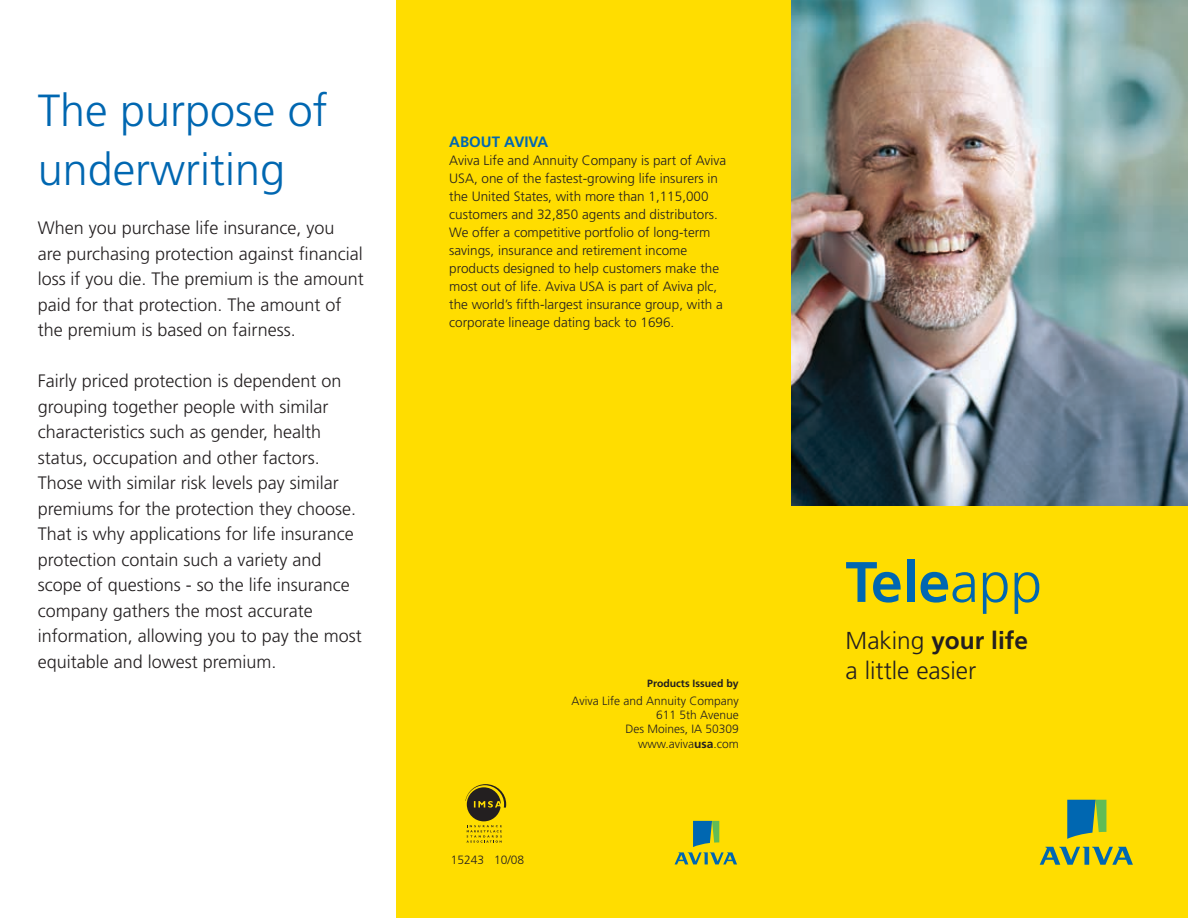
<style>
.page{position:relative;width:1188px;height:918px;background:#fff}
.page>*{position:absolute;margin:0;border:0;box-sizing:border-box;transform-origin:0 0}
.t1{font:700 57px "Frutiger LT Std";color:#0067b1}
.t2{font:300 45px/58.5px "Frutiger LT Std";color:#0067b1}
.t3{font:300 24.45px/29.4px "Frutiger LT Std";color:#231f20}
.t4{font:300 22.5px/27px "Frutiger LT Std";color:#231f20}
.t5{font:300 18px/25.5px "Frutiger LT Std";color:#231f20}
.t6{font:700 15px "Frutiger LT Std";color:#0067b1}
.t7{font:300 13.5px/18px "Frutiger LT Std";color:#231f20}
.t8{font:300 12px/14.4px "Frutiger LT Std";color:#231f20;text-align:right}
.t9{font:700 10.5px "Frutiger LT Std";color:#231f20}
.s1{font-weight:700}
.s2{font-weight:300}
</style>
<div class="page">
<div style="left:396px;top:0;width:404px;height:918px;background:#fd0"></div>
<img style="left:792px;top:0;width:396px;height:506px">
<svg style="left:465px;top:784px;width:41px;height:59px"></svg>
<svg style="left:675px;top:821px;width:62px;height:43px"></svg>
<div style="left:783px;top:506px;width:405px;height:412px;background:#fd0"></div>
<svg style="left:1040px;top:847px;width:93px;height:18px"></svg>
<svg style="left:1067px;top:800px;width:39px;height:39px"></svg>
<h2 class="t2" style="left:38px;top:82px;width:292px">The purpose of underwriting</h2>
<p class="t5" style="left:38px;top:215px;width:328px">When you purchase life insurance, you<br>are purchasing protection against financial loss if you die. The premium is the amount paid for that protection. The amount of the premium is based on fairness.</p>
<p class="t5" style="left:38px;top:368px;width:326px">Fairly priced protection is dependent on grouping together people with similar characteristics such as gender, health status, occupation and other factors.<br>Those with similar risk levels pay similar premiums for the protection they choose.<br>That is why applications for life insurance protection contain such a variety and scope of questions - so the life insurance company gathers the most accurate information, allowing you to pay the most equitable and lowest premium.</p>
<p class="t6" style="left:449px;top:133px;width:100px">ABOUT AVIVA</p>
<p class="t7" style="left:449px;top:152px;width:279px">Aviva Life and Annuity Company is part of Aviva USA, one of the fastest-growing life insurers in the United States, with more than 1,115,000 customers and 32,850 agents and distributors.<br>We offer a competitive portfolio of long-term savings, insurance and retirement income products designed to help customers make the most out of life. Aviva USA is part of Aviva plc, the world’s fifth-largest insurance group, with a corporate lineage dating back to 1696.</p>
<p class="t8" style="left:451px;top:853px;width:75px">15243 10/08</p>
<p class="t9" style="left:647px;top:677px;width:93px">Products Issued by</p>
<p class="t8" style="left:572px;top:693px;width:169px">Aviva Life and Annuity Company<br>611 5th Avenue<br>Des Moines, IA 50309 www.aviva<span class="s1">usa</span>.com</p>
<h1 class="t1" style="left:846px;top:549px;width:198px">Tele<span class="s2">app</span></h1>
<p class="t4" style="left:861px;top:627px;width:169px">Making <span class="s1">your life </span>a little easier</p>
<h3 class="t3" style="left:846px;top:627px;width:184px">Making <span class="s1">your life </span>a little easier</h3>
</div>
